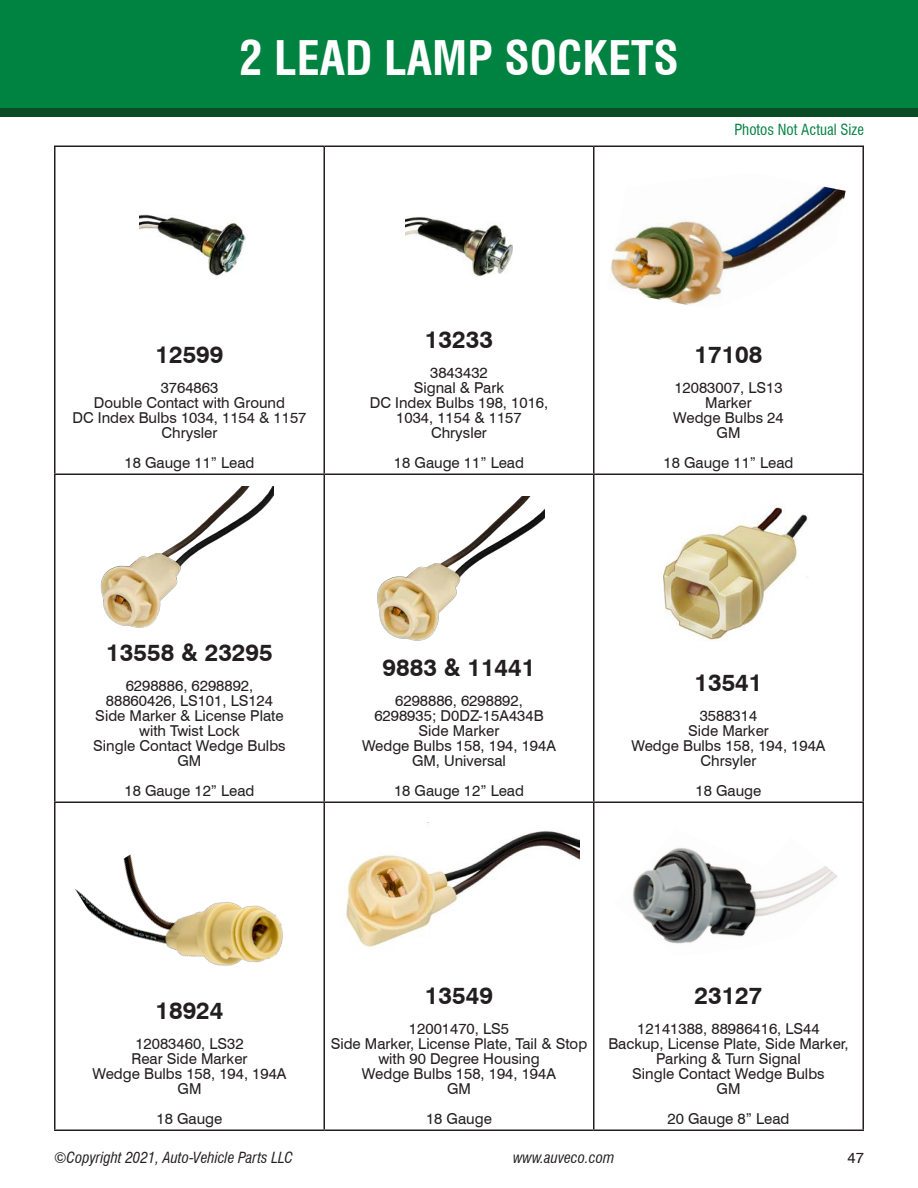
<style>
.page{position:relative;width:918px;height:1188px;background:#fff}
.page>*{position:absolute;margin:0;border:0;box-sizing:border-box;transform-origin:0 0}
.t1{font:700 condensed 46.5px "Swiss 721 BT";color:#fff}
.head_center{font:700 24px "Swiss 721 BT";color:#231f20}
.body_center{font:15px/15px "Swiss 721 BT";color:#231f20;text-align:center}
.t2{font:italic condensed 15px "Swiss 721 BT";color:#231f20}
.Paragraph_Style_1{font:condensed 15px "Swiss 721 BT";color:#008240}
</style>
<div class="page">
<div style="left:0;top:0;width:918px;height:117px;background:#0a4c25"></div>
<div style="left:0;top:0;width:918px;height:108px;background:#008240"></div>
<hr style="left:54px;top:146px;width:270px;height:1px;background:#231f20">
<hr style="left:54px;top:147px;width:2px;height:327px;background:#231f20">
<hr style="left:324px;top:146px;width:270px;height:1px;background:#231f20">
<hr style="left:324px;top:147px;width:1px;height:327px;background:#231f20">
<hr style="left:594px;top:146px;width:270px;height:1px;background:#231f20">
<hr style="left:593px;top:147px;width:1px;height:327px;background:#231f20">
<hr style="left:862px;top:147px;width:2px;height:327px;background:#231f20">
<hr style="left:54px;top:474px;width:270px;height:1px;background:#231f20">
<hr style="left:54px;top:475px;width:2px;height:326px;background:#231f20">
<hr style="left:324px;top:474px;width:270px;height:1px;background:#231f20">
<hr style="left:324px;top:475px;width:1px;height:326px;background:#231f20">
<hr style="left:594px;top:474px;width:270px;height:1px;background:#231f20">
<hr style="left:593px;top:475px;width:1px;height:326px;background:#231f20">
<hr style="left:862px;top:475px;width:2px;height:326px;background:#231f20">
<hr style="left:54px;top:801px;width:270px;height:2px;background:#231f20">
<hr style="left:54px;top:803px;width:2px;height:327px;background:#231f20">
<hr style="left:324px;top:801px;width:270px;height:2px;background:#231f20">
<hr style="left:324px;top:803px;width:1px;height:327px;background:#231f20">
<hr style="left:594px;top:801px;width:270px;height:2px;background:#231f20">
<hr style="left:593px;top:803px;width:1px;height:327px;background:#231f20">
<hr style="left:862px;top:803px;width:2px;height:327px;background:#231f20">
<hr style="left:54px;top:1130px;width:270px;height:1px;background:#231f20">
<hr style="left:324px;top:1130px;width:270px;height:1px;background:#231f20">
<hr style="left:594px;top:1130px;width:270px;height:1px;background:#231f20">
<img style="left:139px;top:215px;width:107px;height:61px">
<img style="left:405px;top:217px;width:108px;height:60px">
<img style="left:610px;top:186px;width:236px;height:119px">
<img style="left:100px;top:487px;width:174px;height:141px">
<img style="left:377px;top:496px;width:167px;height:145px">
<img style="left:663px;top:503px;width:145px;height:138px">
<img style="left:75px;top:854px;width:208px;height:112px">
<img style="left:346px;top:822px;width:233px;height:126px">
<img style="left:632px;top:847px;width:206px;height:97px">
<p class="t1" style="left:239px;top:30px;width:441px">2 LEAD LAMP SOCKETS</p>
<p class="Paragraph_Style_1" style="left:734px;top:121px;width:131px">Photos Not Actual Size</p>
<p class="head_center" style="left:155px;top:340px;width:70px">12599</p>
<p class="body_center" style="left:161px;top:380px;width:59px">3764863</p>
<p class="body_center" style="left:94px;top:395px;width:193px">Double Contact with Ground</p>
<p class="body_center" style="left:73px;top:410px;width:236px">DC Index Bulbs 1034, 1154 &amp; 1157</p>
<p class="body_center" style="left:162px;top:425px;width:57px">Chrysler</p>
<p class="body_center" style="left:124px;top:455px;width:132px">18 Gauge 11” Lead</p>
<p class="head_center" style="left:425px;top:325px;width:70px">13233</p>
<p class="body_center" style="left:430px;top:365px;width:59px">3843432</p>
<p class="body_center" style="left:414px;top:380px;width:92px">Signal &amp; Park</p>
<p class="body_center" style="left:370px;top:395px;width:180px">DC Index Bulbs 198, 1016,</p>
<p class="body_center" style="left:396px;top:410px;width:127px">1034, 1154 &amp; 1157</p>
<p class="body_center" style="left:431px;top:425px;width:57px">Chrysler</p>
<p class="body_center" style="left:394px;top:455px;width:132px">18 Gauge 11” Lead</p>
<p class="head_center" style="left:106px;top:638px;width:168px">13558 &amp; 23295</p>
<p class="body_center" style="left:126px;top:678px;width:129px">6298886, 6298892,</p>
<p class="body_center" style="left:106px;top:693px;width:169px">88860426, LS101, LS124</p>
<p class="body_center" style="left:95px;top:708px;width:190px">Side Marker &amp; License Plate</p>
<p class="body_center" style="left:139px;top:723px;width:102px">with Twist Lock</p>
<p class="body_center" style="left:93px;top:738px;width:194px">Single Contact Wedge Bulbs</p>
<p class="body_center" style="left:178px;top:753px;width:25px">GM</p>
<p class="body_center" style="left:124px;top:783px;width:132px">18 Gauge 12” Lead</p>
<p class="head_center" style="left:383px;top:653px;width:154px">9883 &amp; 11441</p>
<p class="body_center" style="left:395px;top:693px;width:129px">6298886, 6298892,</p>
<p class="body_center" style="left:374px;top:708px;width:171px">6298935; D0DZ-15A434B</p>
<p class="body_center" style="left:419px;top:723px;width:82px">Side Marker</p>
<p class="body_center" style="left:362px;top:738px;width:196px">Wedge Bulbs 158, 194, 194A</p>
<p class="body_center" style="left:412px;top:753px;width:96px">GM, Universal</p>
<p class="body_center" style="left:394px;top:783px;width:132px">18 Gauge 12” Lead</p>
<p class="head_center" style="left:694px;top:340px;width:70px">17108</p>
<p class="body_center" style="left:674px;top:380px;width:110px">12083007, LS13</p>
<p class="body_center" style="left:705px;top:395px;width:48px">Marker</p>
<p class="body_center" style="left:673px;top:410px;width:112px">Wedge Bulbs 24</p>
<p class="body_center" style="left:717px;top:425px;width:25px">GM</p>
<p class="body_center" style="left:663px;top:455px;width:132px">18 Gauge 11” Lead</p>
<p class="head_center" style="left:694px;top:668px;width:70px">13541</p>
<p class="body_center" style="left:700px;top:708px;width:59px">3588314</p>
<p class="body_center" style="left:688px;top:723px;width:82px">Side Marker</p>
<p class="body_center" style="left:632px;top:738px;width:196px">Wedge Bulbs 158, 194, 194A</p>
<p class="body_center" style="left:701px;top:753px;width:57px">Chrsyler</p>
<p class="body_center" style="left:696px;top:783px;width:67px">18 Gauge</p>
<p class="head_center" style="left:155px;top:996px;width:70px">18924</p>
<p class="body_center" style="left:135px;top:1036px;width:110px">12083460, LS32</p>
<p class="body_center" style="left:131px;top:1051px;width:118px">Rear Side Marker</p>
<p class="body_center" style="left:93px;top:1066px;width:196px">Wedge Bulbs 158, 194, 194A</p>
<p class="body_center" style="left:178px;top:1081px;width:25px">GM</p>
<p class="body_center" style="left:157px;top:1111px;width:67px">18 Gauge</p>
<p class="head_center" style="left:425px;top:981px;width:70px">13549</p>
<p class="body_center" style="left:409px;top:1021px;width:102px">12001470, LS5</p>
<p class="body_center" style="left:331px;top:1036px;width:258px">Side Marker, License Plate, Tail &amp; Stop with 90 Degree Housing</p>
<p class="body_center" style="left:362px;top:1066px;width:196px">Wedge Bulbs 158, 194, 194A</p>
<p class="body_center" style="left:447px;top:1081px;width:25px">GM</p>
<p class="body_center" style="left:426px;top:1111px;width:67px">18 Gauge</p>
<p class="head_center" style="left:694px;top:981px;width:70px">23127</p>
<p class="body_center" style="left:637px;top:1021px;width:184px">12141388, 88986416, LS44</p>
<p class="body_center" style="left:608px;top:1036px;width:242px">Backup, License Plate, Side Marker,<br>Parking &amp; Turn Signal</p>
<p class="body_center" style="left:632px;top:1066px;width:194px">Single Contact Wedge Bulbs</p>
<p class="body_center" style="left:717px;top:1081px;width:25px">GM</p>
<p class="body_center" style="left:668px;top:1111px;width:123px">20 Gauge 8” Lead</p>
<p class="t2" style="left:54px;top:1148px;width:241px">©Copyright 2021, Auto-Vehicle Parts LLC</p>
<p class="t2" style="left:513px;top:1148px;width:103px">www.auveco.com</p>
<p class="body_center" style="left:848px;top:1150px;width:18px">47</p>
</div>
